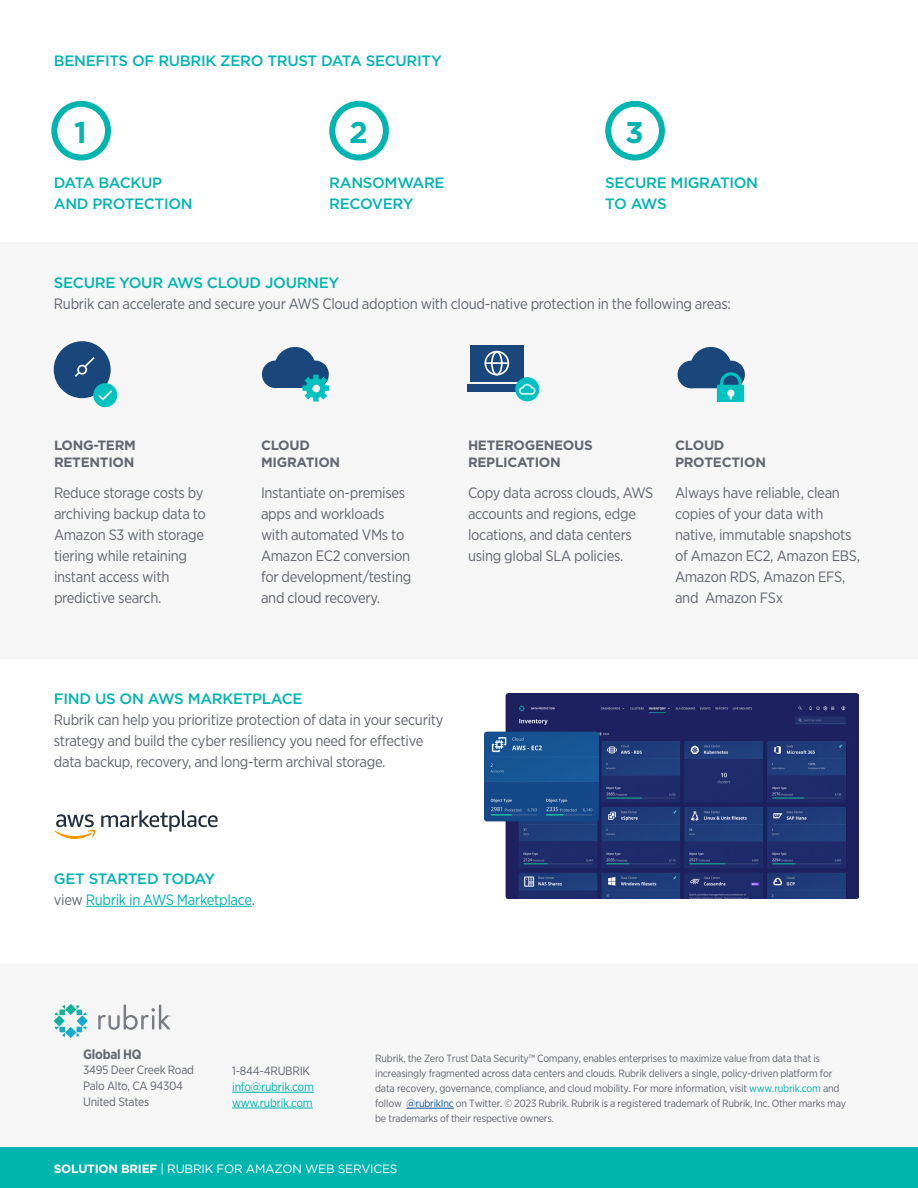
<style>
.page{position:relative;width:918px;height:1188px;background:#fff}
.page>*{position:absolute;margin:0;border:0;box-sizing:border-box;transform-origin:0 0}
.t1{font:700 30px "Gotham";color:#00b5af}
.t2{font:15px/21px "Gotham Narrow";letter-spacing:-.02em;color:#636770}
.t3{font:500 15px/21px "Gotham";letter-spacing:-.02em;color:#00b5af}
.t4{font:15px "Gotham Narrow";letter-spacing:-.02em;color:#00b5ae}
.t5{font:700 13.5px/16.2px "Gotham";letter-spacing:-.02em;color:#636770}
.t6{font:700 13.5px "Gotham Narrow";letter-spacing:-.02em;color:#636770}
.t7{font:12px "Gotham Narrow";letter-spacing:-.02em;color:#636770}
.t8{font:12px "Gotham";letter-spacing:-.02em;color:#fff}
.t9{font:12px "Gotham Narrow";letter-spacing:-.02em;color:#00b5ae}
.t10{font:10.5px/15px "Gotham Narrow";letter-spacing:-.02em;color:#636770}
.s1{color:#636770}
.s2{color:#00b5af}
.s3{color:#175d9e}
.s4{font-weight:700}
</style>
<div class="page">
<div style="left:0;top:242px;width:918px;height:417px;background:#f6f6f6"></div>
<div style="left:0;top:963px;width:918px;height:223px;background:#f6f6f6"></div>
<div style="left:0;top:1148px;width:918px;height:40px;background:#00b5ae"></div>
<hr style="left:232px;top:1092px;width:82px;height:1px;background:#00b5ae">
<hr style="left:232px;top:1108px;width:81px;height:1px;background:#00b5ae">
<div style="left:51px;top:101px;width:60px;height:60px;border:6px solid #00b5af;border-radius:50%"></div>
<div style="left:329px;top:101px;width:60px;height:60px;border:6px solid #00b5af;border-radius:50%"></div>
<div style="left:605px;top:101px;width:60px;height:60px;border:6px solid #00b5af;border-radius:50%"></div>
<hr style="left:86px;top:906px;width:166px;height:1px;background:#00b5ae">
<div style="left:54px;top:341px;width:57px;height:57px;background:#19467b;border-radius:50%"></div>
<svg style="left:93px;top:383px;width:24px;height:24px"></svg>
<svg style="left:74px;top:357px;width:21px;height:20px"></svg>
<svg style="left:96px;top:388px;width:18px;height:14px"></svg>
<svg style="left:678px;top:347px;width:67px;height:55px"></svg>
<svg style="left:262px;top:347px;width:67px;height:55px"></svg>
<div style="left:312px;top:385px;width:8px;height:7px;background:#f6f6f6;border-radius:50%"></div>
<div style="left:470px;top:345px;width:54px;height:36px;background:#19467b"></div>
<div style="left:468px;top:384px;width:58px;height:7px;background:#19467b"></div>
<div style="left:484px;top:351px;width:25px;height:25px;border:2px solid #fff;border-radius:50%"></div>
<hr style="left:485px;top:362px;width:23px;height:2px;background:#fff">
<div style="left:491px;top:351px;width:12px;height:25px;border:2px solid #fff;border-radius:50%"></div>
<svg style="left:515px;top:377px;width:24px;height:24px"></svg>
<svg style="left:519px;top:384px;width:17px;height:11px"></svg>
<svg style="left:54px;top:1004px;width:34px;height:34px"></svg>
<svg style="left:98px;top:1005px;width:73px;height:25px"></svg>
<svg style="left:54px;top:810px;width:164px;height:28px"></svg>
<img style="left:485px;top:693px;width:373px;height:206px">
<hr style="left:407px;top:1108px;width:47px;height:1px;background:#175d9e">
<p class="t3" style="left:54px;top:50px;width:389px">BENEFITS OF RUBRIK ZERO TRUST DATA SECURITY</p>
<h1 class="t1" style="left:74px;top:112px;width:14px">1</h1>
<h1 class="t1" style="left:349px;top:112px;width:20px">2</h1>
<h1 class="t1" style="left:625px;top:112px;width:20px">3</h1>
<p class="t3" style="left:54px;top:172px;width:140px">DATA BACKUP<br>AND PROTECTION</p>
<p class="t3" style="left:329px;top:172px;width:117px">RANSOMWARE<br>RECOVERY</p>
<p class="t3" style="left:605px;top:172px;width:154px">SECURE MIGRATION<br>TO AWS</p>
<p class="t3" style="left:54px;top:272px;width:287px">SECURE YOUR AWS CLOUD JOURNEY</p>
<p class="t2" style="left:54px;top:293px;width:679px">Rubrik can accelerate and secure your AWS Cloud adoption with cloud-native protection in the following areas:</p>
<p class="t5" style="left:54px;top:437px;width:83px">LONG-TERM</p>
<p class="t5" style="left:54px;top:454px;width:82px">RETENTION</p>
<p class="t2" style="left:54px;top:482px;width:153px">Reduce storage costs by archiving backup data to<br>Amazon S3 with storage tiering while retaining instant access with predictive search.</p>
<p class="t5" style="left:261px;top:437px;width:81px">CLOUD<br>MIGRATION</p>
<p class="t2" style="left:261px;top:482px;width:152px">Instantiate on-premises apps and workloads with automated VMs to<br>Amazon EC2 conversion for development/testing and cloud recovery.</p>
<p class="t5" style="left:468px;top:437px;width:126px">HETEROGENEOUS<br>REPLICATION</p>
<p class="t2" style="left:468px;top:482px;width:187px">Copy data across clouds, AWS accounts and regions, edge locations, and data centers using global SLA policies.</p>
<p class="t5" style="left:675px;top:438px;width:93px">CLOUD<br>PROTECTION</p>
<p class="t2" style="left:675px;top:482px;width:187px">Always have reliable, clean copies of your data with native, immutable snapshots of Amazon EC2, Amazon EBS,<br>Amazon RDS, Amazon EFS, and Amazon FSx</p>
<p class="t3" style="left:54px;top:688px;width:250px">FIND US ON AWS MARKETPLACE</p>
<p class="t2" style="left:54px;top:709px;width:391px">Rubrik can help you prioritize protection of data in your security strategy and build the cyber resiliency you need for effective data backup, recovery, and long-term archival storage.</p>
<p class="t3" style="left:54px;top:868px;width:163px">GET STARTED TODAY</p>
<p class="t4" style="left:54px;top:890px;width:203px"><span class="s1">view</span> Rubrik in AWS Marketplace<span class="s1">.</span></p>
<p class="t6" style="left:83px;top:1045px;width:60px">Global HQ</p>
<p class="t7" style="left:83px;top:1063px;width:112px">3495 Deer Creek Road</p>
<p class="t7" style="left:83px;top:1079px;width:102px">Palo Alto, CA 94304</p>
<p class="t7" style="left:83px;top:1094px;width:68px">United States</p>
<p class="t7" style="left:232px;top:1064px;width:79px">1-844-4RUBRIK</p>
<p class="t9" style="left:232px;top:1079px;width:83px">info@rubrik.com</p>
<p class="t9" style="left:232px;top:1095px;width:82px">www.rubrik.com</p>
<p class="t10" style="left:375px;top:1050px;width:473px">Rubrik, the Zero Trust Data Security™ Company, enables enterprises to maximize value from data that is increasingly fragmented across data centers and clouds. Rubrik delivers a single, policy-driven platform for data recovery, governance, compliance, and cloud mobility. For more information, visit <span class="s2">www.rubrik.com</span> and follow <span class="s3">@rubrikInc</span> on Twitter. © 2023 Rubrik. Rubrik is a registered trademark of Rubrik, Inc. Other marks may be trademarks of their respective owners.</p>
<p class="t8" style="left:54px;top:1161px;width:345px"><span class="s4">SOLUTION BRIEF</span> | RUBRIK FOR AMAZON WEB SERVICES</p>
</div>
